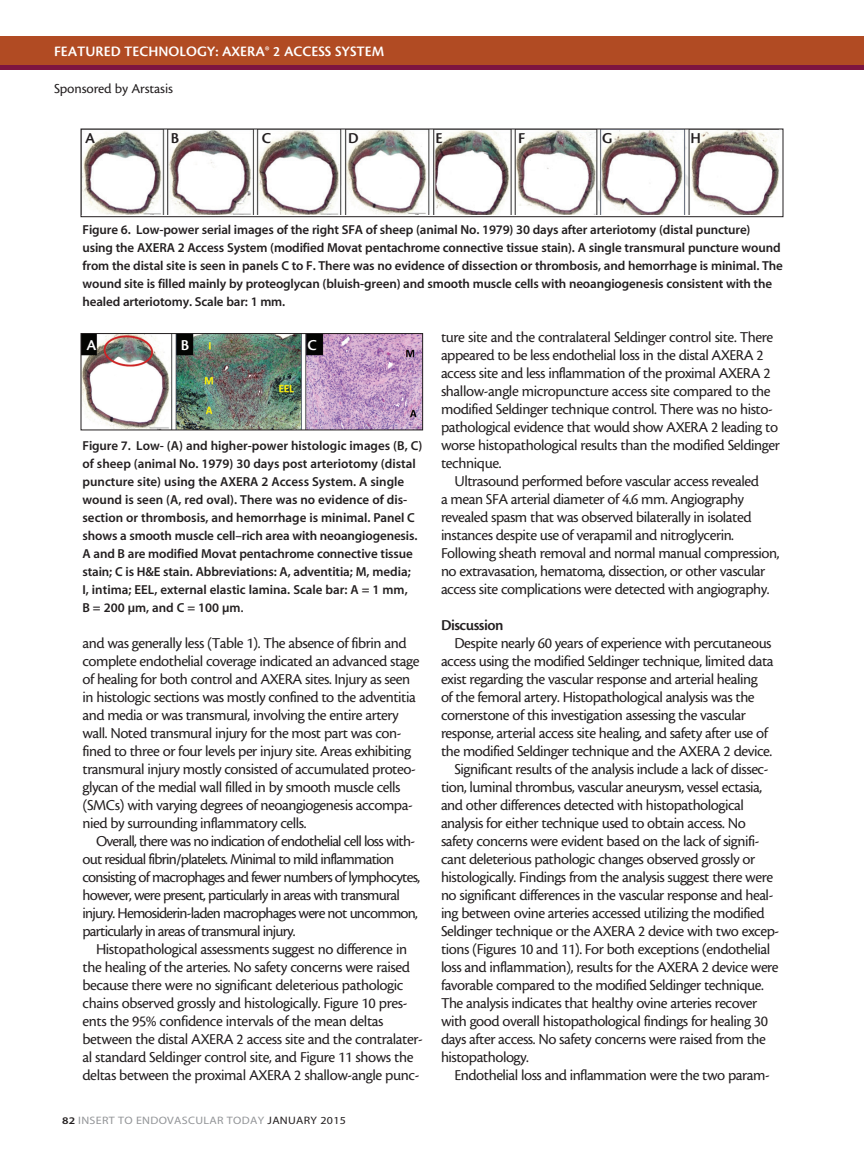
<style>
.page{position:relative;width:864px;height:1161px;background:#fff}
.page>*{position:absolute;margin:0;border:0;box-sizing:border-box;transform-origin:0 0}
.crst_dept_body{font:15.75px/18px "Cronos MM 408 10";letter-spacing:-.03em;color:#231f20}
.crst_dept_body-2{font:15.75px/18px "Cronos MM 408 10";letter-spacing:-.05em;color:#231f20}
.Body_bold{font:15.75px "Cronos MM 574 10";letter-spacing:-.03em;color:#231f20}
.t1{font:15.75px "Cronos MM 574 10";color:#fff}
.t2{font:15px "Cronos MM 574 10";color:#fff}
.t3{font:14.25px "Cronos MM 408 9";letter-spacing:-.01em;color:#231f20}
.crst_dept_caption{font:13.05px/18px "Myriad MM 565 600";letter-spacing:-.01em;color:#231f20}
.t4{font:10.8px "Myriad MM 400 600";letter-spacing:.025em;color:#939598;scale:1.11 1}
.s1{font-family:"Cronos MM 565 8"}
.s2{font-family:"Myriad MM 565 600";font-size:10.2px;color:#231f20}
.s3{color:#231f20}
</style>
<div class="page">
<div style="left:0;top:37px;width:864px;height:32px;background:#b14b23"></div>
<hr style="left:0;top:65px;width:864px;height:4px;background:#7d1440">
<img style="left:83px;top:131px;width:696px;height:84px">
<div style="left:81px;top:129px;width:702px;height:88px;border:1px solid #231f20"></div>
<img style="left:83px;top:335px;width:338px;height:93px">
<div style="left:81px;top:333px;width:342px;height:97px;border:1px solid #231f20"></div>
<p class="t2" style="left:54px;top:43px;width:332px">FEATURED TECHNOLOGY: AXERA® 2 ACCESS SYSTEM</p>
<p class="t3" style="left:54px;top:81px;width:120px">Sponsored by Arstasis</p>
<p class="Body_bold" style="left:85px;top:130px;width:11px">A</p>
<p class="Body_bold" style="left:171px;top:130px;width:10px">B</p>
<p class="Body_bold" style="left:262px;top:130px;width:11px">C</p>
<p class="Body_bold" style="left:348px;top:130px;width:12px">D</p>
<p class="Body_bold" style="left:435px;top:130px;width:9px">E</p>
<p class="Body_bold" style="left:518px;top:130px;width:9px">F</p>
<p class="Body_bold" style="left:602px;top:130px;width:12px">G</p>
<p class="Body_bold" style="left:691px;top:130px;width:12px">H</p>
<p class="crst_dept_caption" style="left:82px;top:221px;width:702px">Figure 6. Low-power serial images of the right SFA of sheep (animal No. 1979) 30 days after arteriotomy (distal puncture) using the AXERA 2 Access System (modified Movat pentachrome connective tissue stain). A single transmural puncture wound from the distal site is seen in panels C to F. There was no evidence of dissection or thrombosis, and hemorrhage is minimal. The wound site is filled mainly by proteoglycan (bluish-green) and smooth muscle cells with neoangiogenesis consistent with the healed arteriotomy. Scale bar: 1 mm.</p>
<p class="t1" style="left:86px;top:337px;width:11px">A</p>
<p class="t1" style="left:181px;top:337px;width:10px">B</p>
<p class="t1" style="left:308px;top:337px;width:11px">C</p>
<p class="crst_dept_caption" style="left:82px;top:437px;width:341px">Figure 7. Low- (A) and higher-power histologic images (B, C) of sheep (animal No. 1979) 30 days post arteriotomy (distal puncture site) using the AXERA 2 Access System. A single wound is seen (A, red oval). There was no evidence of dis&shy;section or thrombosis, and hemorrhage is minimal. Panel C shows a smooth muscle cell–rich area with neoangiogenesis.<br>A and B are modified Movat pentachrome connective tissue stain; C is H&amp;E stain. Abbreviations: A, adventitia; M, media;<br>I, intima; EEL, external elastic lamina. Scale bar: A = 1 mm,<br>B = 200 µm, and C = 100 µm<span class="s1">.</span></p>
<p class="crst_dept_body" style="left:82px;top:634px;width:339px">and was generally less (Table 1). The absence of fibrin and complete endothelial coverage indicated an advanced stage of healing for both control and AXERA sites. Injury as seen in histologic sections was mostly confined to the adventitia and media or was transmural, involving the entire artery wall. Noted transmural injury for the most part was con&shy;fined to three or four levels per injury site. Areas exhibiting transmural injury mostly consisted of accumulated proteo&shy;glycan of the medial wall filled in by smooth muscle cells (SMCs) with varying degrees of neoangiogenesis accompa&shy;nied by surrounding inflammatory cells.</p>
<p class="crst_dept_body-2" style="left:82px;top:832px;width:339px;text-indent:14px">Overall, there was no indication of endothelial cell loss with&shy;out residual fibrin/platelets. Minimal to mild inflammation consisting of macrophages and fewer numbers of lymphocytes, however, were present, particularly in areas with transmural injury. Hemosiderin-laden macrophages were not uncommon, particularly in areas of transmural injury.</p>
<p class="crst_dept_body" style="left:82px;top:940px;width:342px;text-indent:14px">Histopathological assessments suggest no difference in the healing of the arteries. No safety concerns were raised because there were no significant deleterious pathologic chains observed grossly and histologically. Figure 10 pres&shy;ents the 95% confidence intervals of the mean deltas between the distal AXERA 2 access site and the contralater&shy;al standard Seldinger control site, and Figure 11 shows the deltas between the proximal AXERA 2 shallow-angle punc-</p>
<p class="t4" style="left:62px;top:1115px;width:257px"><span class="s2">82</span> INSERT TO ENDOVASCULAR TODAY <span class="s3">JANUARY 2015</span></p>
<p class="crst_dept_body" style="left:441px;top:328px;width:341px">ture site and the contralateral Seldinger control site. There appeared to be less endothelial loss in the distal AXERA 2 access site and less inflammation of the proximal AXERA 2 shallow-angle micropuncture access site compared to the modified Seldinger technique control. There was no histo&shy;pathological evidence that would show AXERA 2 leading to worse histopathological results than the modified Seldinger technique.</p>
<p class="crst_dept_body" style="left:441px;top:472px;width:340px;text-indent:14px">Ultrasound performed before vascular access revealed<br>a mean SFA arterial diameter of 4.6 mm. Angiography revealed spasm that was observed bilaterally in isolated instances despite use of verapamil and nitroglycerin.<br>Following sheath removal and normal manual compression, no extravasation, hematoma, dissection, or other vascular access site complications were detected with angiography.</p>
<p class="Body_bold" style="left:441px;top:617px;width:64px">Discussion</p>
<p class="crst_dept_body" style="left:441px;top:634px;width:334px;text-indent:14px">Despite nearly 60 years of experience with percutaneous access using the modified Seldinger technique, limited data exist regarding the vascular response and arterial healing<br>of the femoral artery. Histopathological analysis was the cornerstone of this investigation assessing the vascular response, arterial access site healing, and safety after use of the modified Seldinger technique and the AXERA 2 device.</p>
<p class="crst_dept_body" style="left:441px;top:760px;width:340px;text-indent:14px">Significant results of the analysis include a lack of dissec&shy;tion, luminal thrombus, vascular aneurysm, vessel ectasia, and other differences detected with histopathological analysis for either technique used to obtain access. No safety concerns were evident based on the lack of signifi&shy;cant deleterious pathologic changes observed grossly or histologically. Findings from the analysis suggest there were no significant differences in the vascular response and heal&shy;ing between ovine arteries accessed utilizing the modified Seldinger technique or the AXERA 2 device with two excep&shy;tions (Figures 10 and 11). For both exceptions (endothelial loss and inflammation), results for the AXERA 2 device were favorable compared to the modified Seldinger technique.<br>The analysis indicates that healthy ovine arteries recover with good overall histopathological findings for healing 30 days after access. No safety concerns were raised from the histopathology.</p>
<p class="crst_dept_body" style="left:454px;top:1066px;width:317px">Endothelial loss and inflammation were the two param-</p>
</div>
